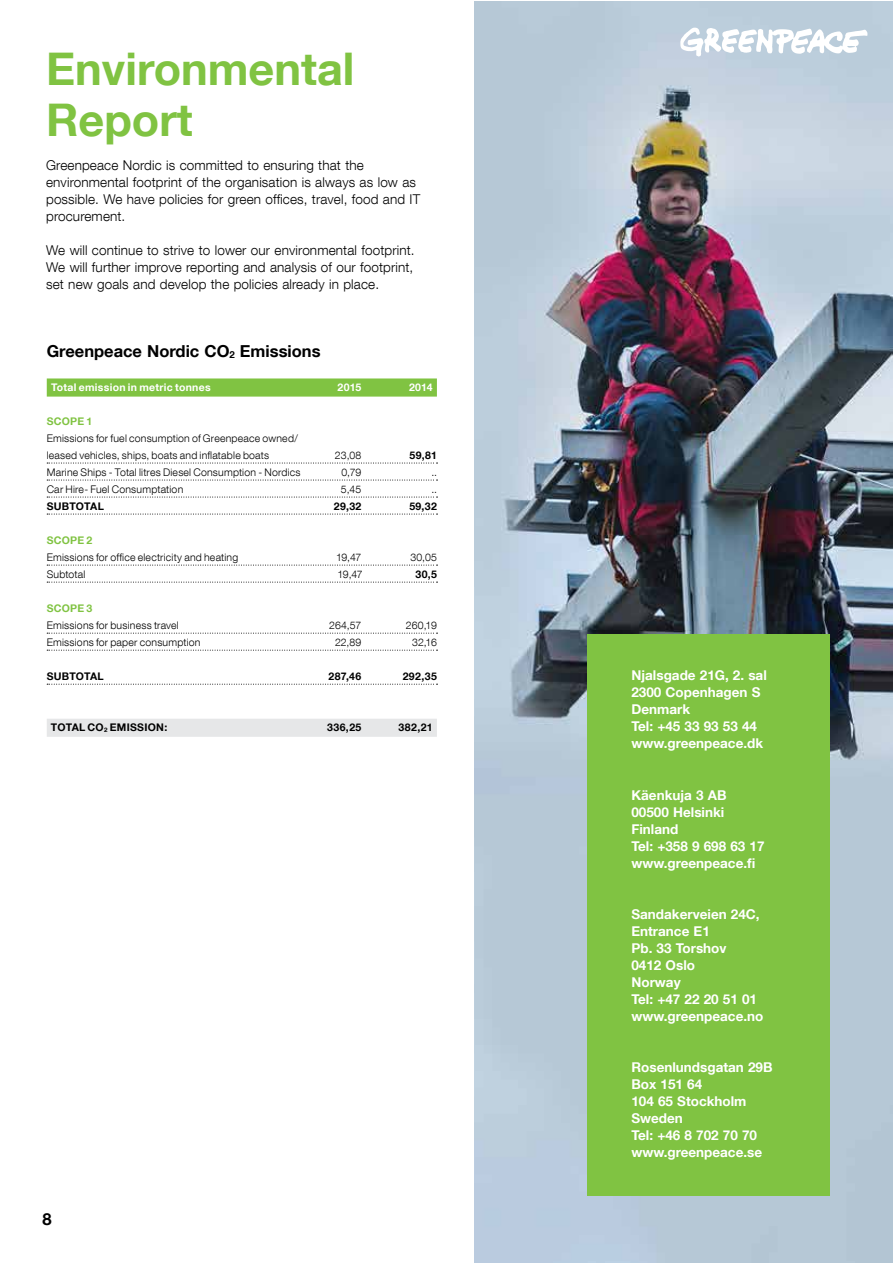
<style>
.page{position:relative;width:893px;height:1263px;background:#fff}
.page>*{position:absolute;margin:0;border:0;box-sizing:border-box;transform-origin:0 0}
.t1{font:700 45px/51px "Helvetica Neue LT Com";color:#80c342}
.t2{font:700 16.5px "Helvetica Neue LT Com";color:#000}
.t3{font:300 13.5px/17px "Helvetica Neue LT Com";letter-spacing:.01em;color:#000}
.t4{font:700 13.5px/17px "Helvetica Neue LT Com";color:#fff}
.t5{font:300 10.5px/17px "Helvetica Neue LT Com";letter-spacing:.02em;color:#000}
.t6{font:700 10.5px "Helvetica Neue LT Com";letter-spacing:.03em;color:#000}
.t7{font:700 10.5px "Helvetica Neue LT Com";letter-spacing:.025em;color:#fff}
.t8{font:700 10.5px "Helvetica Neue LT Com";letter-spacing:.02em;color:#80c342}
.s1{font-size:9.6px}
.s2{font-size:6.15px}
</style>
<div class="page">
<img style="left:474px;top:1px;width:418px;height:1262px">
<div style="left:587px;top:634px;width:242px;height:562px;background:#80c342"></div>
<svg style="left:680px;top:28px;width:188px;height:29px"></svg>
<div style="left:47px;top:378px;width:390px;height:19px;background:#80c342"></div>
<svg style="left:47px;top:463px;width:391px;height:1px"></svg>
<svg style="left:47px;top:480px;width:391px;height:1px"></svg>
<svg style="left:47px;top:497px;width:391px;height:1px"></svg>
<svg style="left:47px;top:514px;width:391px;height:1px"></svg>
<svg style="left:47px;top:565px;width:391px;height:1px"></svg>
<svg style="left:47px;top:582px;width:391px;height:1px"></svg>
<svg style="left:47px;top:633px;width:391px;height:1px"></svg>
<svg style="left:47px;top:650px;width:391px;height:1px"></svg>
<svg style="left:47px;top:684px;width:391px;height:1px"></svg>
<div style="left:47px;top:719px;width:390px;height:18px;background:#e6e7e8"></div>
<h1 class="t1" style="left:46px;top:50px;width:310px">Environmental<br>Report</h1>
<p class="t3" style="left:46px;top:159px;width:376px">Greenpeace Nordic is committed to ensuring that the environmental footprint of the organisation is always as low as possible. We have policies for green offices, travel, food and IT procurement.</p>
<p class="t3" style="left:46px;top:244px;width:370px;text-align:justify">We will continue to strive to lower our environmental footprint.<br>We will further improve reporting and analysis of our footprint, set new goals and develop the policies already in place.</p>
<p class="t2" style="left:47px;top:345px;width:275px">Greenpeace Nordic CO<span class="s1">2</span> Emissions</p>
<p class="t7" style="left:51px;top:384px;width:161px">Total emission in metric tonnes</p>
<p class="t7" style="left:338px;top:384px;width:25px">2015</p>
<p class="t7" style="left:409px;top:384px;width:25px">2014</p>
<p class="t8" style="left:47px;top:418px;width:47px">SCOPE 1</p>
<p class="t5" style="left:47px;top:432px;width:253px">Emissions for fuel consumption of Greenpeace owned/ leased vehicles, ships, boats and inflatable boats</p>
<p class="t5" style="left:335px;top:449px;width:28px">23,08</p>
<p class="t6" style="left:410px;top:452px;width:29px">59,81</p>
<p class="t5" style="left:47px;top:466px;width:255px">Marine Ships - Total litres Diesel Consumption - Nordics</p>
<p class="t5" style="left:342px;top:466px;width:21px">0,79</p>
<p class="t5" style="left:431px;top:466px;width:7px">..</p>
<p class="t5" style="left:47px;top:483px;width:138px">Car Hire- Fuel Consumptation</p>
<p class="t5" style="left:341px;top:483px;width:22px">5,45</p>
<p class="t5" style="left:431px;top:483px;width:7px">..</p>
<p class="t6" style="left:47px;top:503px;width:59px">SUBTOTAL</p>
<p class="t6" style="left:334px;top:503px;width:29px">29,32</p>
<p class="t6" style="left:409px;top:503px;width:29px">59,32</p>
<p class="t8" style="left:47px;top:537px;width:47px">SCOPE 2</p>
<p class="t5" style="left:47px;top:551px;width:193px">Emissions for office electricity and heating</p>
<p class="t5" style="left:336px;top:551px;width:27px">19,47</p>
<p class="t5" style="left:410px;top:551px;width:28px">30,05</p>
<p class="t5" style="left:47px;top:568px;width:40px">Subtotal</p>
<p class="t5" style="left:338px;top:568px;width:27px">19,47</p>
<p class="t6" style="left:415px;top:571px;width:23px">30,5</p>
<p class="t8" style="left:47px;top:605px;width:47px">SCOPE 3</p>
<p class="t5" style="left:47px;top:619px;width:134px">Emissions for business travel</p>
<p class="t5" style="left:329px;top:619px;width:34px">264,57</p>
<p class="t5" style="left:406px;top:619px;width:32px">260,19</p>
<p class="t5" style="left:47px;top:636px;width:155px">Emissions for paper consumption</p>
<p class="t5" style="left:335px;top:636px;width:28px">22,89</p>
<p class="t5" style="left:412px;top:636px;width:26px">32,16</p>
<p class="t6" style="left:47px;top:673px;width:59px">SUBTOTAL</p>
<p class="t6" style="left:329px;top:673px;width:34px">287,46</p>
<p class="t6" style="left:403px;top:673px;width:36px">292,35</p>
<p class="t6" style="left:51px;top:724px;width:118px">TOTAL CO<span class="s2">2</span> EMISSION:</p>
<p class="t6" style="left:327px;top:724px;width:36px">336,25</p>
<p class="t6" style="left:399px;top:724px;width:36px">382,21</p>
<p class="t2" style="left:43px;top:1213px;width:11px">8</p>
<p class="t4" style="left:631px;top:669px;width:137px">Njalsgade 21G, 2. sal<br>2300 Copenhagen S<br>Denmark<br>Tel: +45 33 93 53 44 www.greenpeace.dk</p>
<p class="t4" style="left:631px;top:788px;width:135px">Käenkuja 3 AB<br>00500 Helsinki<br>Finland<br>Tel: +358 9 698 63 17 www.greenpeace.fi</p>
<p class="t4" style="left:631px;top:907px;width:133px">Sandakerveien 24C,<br>Entrance E1<br>Pb. 33 Torshov<br>0412 Oslo<br>Norway<br>Tel: +47 22 20 51 01 www.greenpeace.no</p>
<p class="t4" style="left:631px;top:1060px;width:143px">Rosenlundsgatan 29B<br>Box 151 64<br>104 65 Stockholm<br>Sweden<br>Tel: +46 8 702 70 70 www.greenpeace.se</p>
</div>
